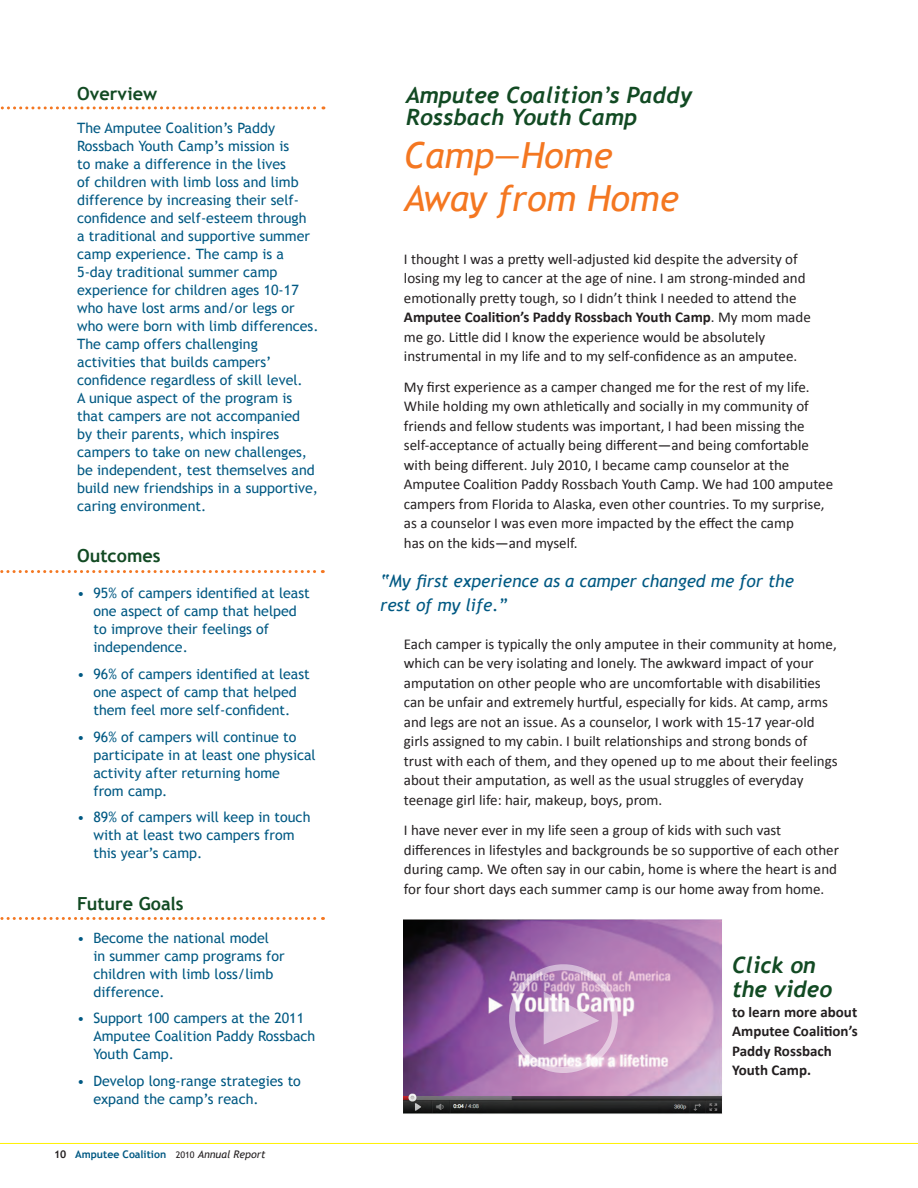
<style>
.page{position:relative;width:918px;height:1188px;background:#fff}
.page>*{position:absolute;margin:0;border:0;box-sizing:border-box;transform-origin:0 0}
.t1{font:italic 36px/43.2px "Trebuchet MS";color:#f47721}
.t2{font:italic 700 22.5px/22.5px "Trebuchet";color:#124a23}
.t3{font:700 18px "Trebuchet MS";color:#124a23}
.t4{font:italic 17.25px/24px "Trebuchet MS";color:#005983}
.t5{font:15px/19.5px "Calibri";color:#231f20}
.t6{font:700 15px/19.5px "Calibri";color:#231f20}
.t7{font:14.25px/18px "Trebuchet MS";color:#005983}
.t8{font:700 10.5px "Trebuchet MS";color:#005983}
.s1{color:#231f20}
.s2{font-weight:400;font-size:9px;color:#231f20}
.s3{font-weight:400;font-style:italic;color:#231f20}
.s4{font-weight:700}
</style>
<div class="page">
<svg style="left:0;top:106px;width:324px;height:3px"></svg>
<svg style="left:0;top:570px;width:323px;height:3px"></svg>
<svg style="left:0;top:917px;width:323px;height:3px"></svg>
<hr style="left:0;top:1143px;width:918px;height:1px;background:#fff101">
<img style="left:404px;top:919px;width:318px;height:195px">
<svg style="left:544px;top:992px;width:55px;height:53px;background:#d3b0d2"></svg>
<div style="left:509px;top:964px;width:109px;height:109px;border:6px solid #fff;border-radius:50%"></div>
<p class="t3" style="left:77px;top:82px;width:82px">Overview</p>
<p class="t7" style="left:77px;top:119px;width:243px">The Amputee Coalition’s Paddy Rossbach Youth Camp’s mission is<br>to make a difference in the lives<br>of children with limb loss and limb difference by increasing their self&shy;confidence and self-esteem through<br>a traditional and supportive summer camp experience. The camp is a 5-day traditional summer camp experience for children ages 10-17 who have lost arms and/or legs or who were born with limb differences.<br>The camp offers challenging activities that builds campers’ confidence regardless of skill level.<br>A unique aspect of the program is that campers are not accompanied by their parents, which inspires campers to take on new challenges, be independent, test themselves and build new friendships in a supportive, caring environment.</p>
<p class="t3" style="left:77px;top:545px;width:85px">Outcomes</p>
<p class="t7" style="left:93px;top:584px;width:218px;text-indent:-16px">• 95% of campers identified at least one aspect of camp that helped to improve their feelings of independence.</p>
<p class="t7" style="left:77px;top:665px;width:234px;text-align:center">• 96% of campers identified at least one aspect of camp that helped them feel more self-confident.</p>
<p class="t7" style="left:93px;top:728px;width:224px;text-indent:-16px">• 96% of campers will continue to participate in at least one physical activity after returning home<br>from camp.</p>
<p class="t7" style="left:93px;top:808px;width:219px;text-indent:-16px">• 89% of campers will keep in touch with at least two campers from this year’s camp.</p>
<p class="t3" style="left:77px;top:892px;width:108px">Future Goals</p>
<p class="t7" style="left:93px;top:929px;width:193px;text-indent:-16px">• Become the national model<br>in summer camp programs for children with limb loss/limb difference.</p>
<p class="t7" style="left:93px;top:1010px;width:223px;text-indent:-16px">• Support 100 campers at the 2011<br>Amputee Coalition Paddy Rossbach<br>Youth Camp.</p>
<p class="t7" style="left:93px;top:1072px;width:209px;text-indent:-16px">• Develop long-range strategies to expand the camp’s reach.</p>
<p class="t8" style="left:54px;top:1147px;width:213px"><span class="s1">10</span> Amputee Coalition <span class="s2">2010</span> <span class="s3">Annual Report</span></p>
<h2 class="t2" style="left:406px;top:84px;width:288px">Amputee Coalition’s Paddy<br>Rossbach Youth Camp</h2>
<h1 class="t1" style="left:404px;top:134px;width:277px">Camp—Home<br>Away from Home</h1>
<p class="t5" style="left:404px;top:248px;width:408px">I thought I was a pretty well-adjusted kid despite the adversity of losing my leg to cancer at the age of nine. I am strong-minded and emotionally pretty tough, so I didn’t think I needed to attend the <span class="s4">Amputee Coalition’s Paddy Rossbach Youth Camp</span>. My mom made me go. Little did I know the experience would be absolutely instrumental in my life and to my self-confidence as an amputee.</p>
<p class="t5" style="left:404px;top:376px;width:431px">My first experience as a camper changed me for the rest of my life.<br>While holding my own athletically and socially in my community of friends and fellow students was important, I had been missing the self-acceptance of actually being different—and being comfortable with being different. July 2010, I became camp counselor at the Amputee Coalition Paddy Rossbach Youth Camp. We had 100 amputee campers from Florida to Alaska, even other countries. To my surprise, as a counselor I was even more impacted by the effect the camp<br>has on the kids—and myself.</p>
<p class="t4" style="left:380px;top:569px;width:416px">“My first experience as a camper changed me for the rest of my life.”</p>
<p class="t5" style="left:404px;top:633px;width:435px">Each camper is typically the only amputee in their community at home, which can be very isolating and lonely. The awkward impact of your amputation on other people who are uncomfortable with disabilities can be unfair and extremely hurtful, especially for kids. At camp, arms and legs are not an issue. As a counselor, I work with 15-17 year-old girls assigned to my cabin. I built relationships and strong bonds of trust with each of them, and they opened up to me about their feelings about their amputation, as well as the usual struggles of everyday teenage girl life: hair, makeup, boys, prom.</p>
<p class="t5" style="left:404px;top:820px;width:437px">I have never ever in my life seen a group of kids with such vast differences in lifestyles and backgrounds be so supportive of each other during camp. We often say in our cabin, home is where the heart is and for four short days each summer camp is our home away from home.</p>
<h2 class="t2" style="left:732px;top:954px;width:102px;line-height:24px">Click on the video</h2>
<p class="t6" style="left:732px;top:1001px;width:127px">to learn more about<br>Amputee Coalition’s<br>Paddy Rossbach<br>Youth Camp.</p>
</div>
